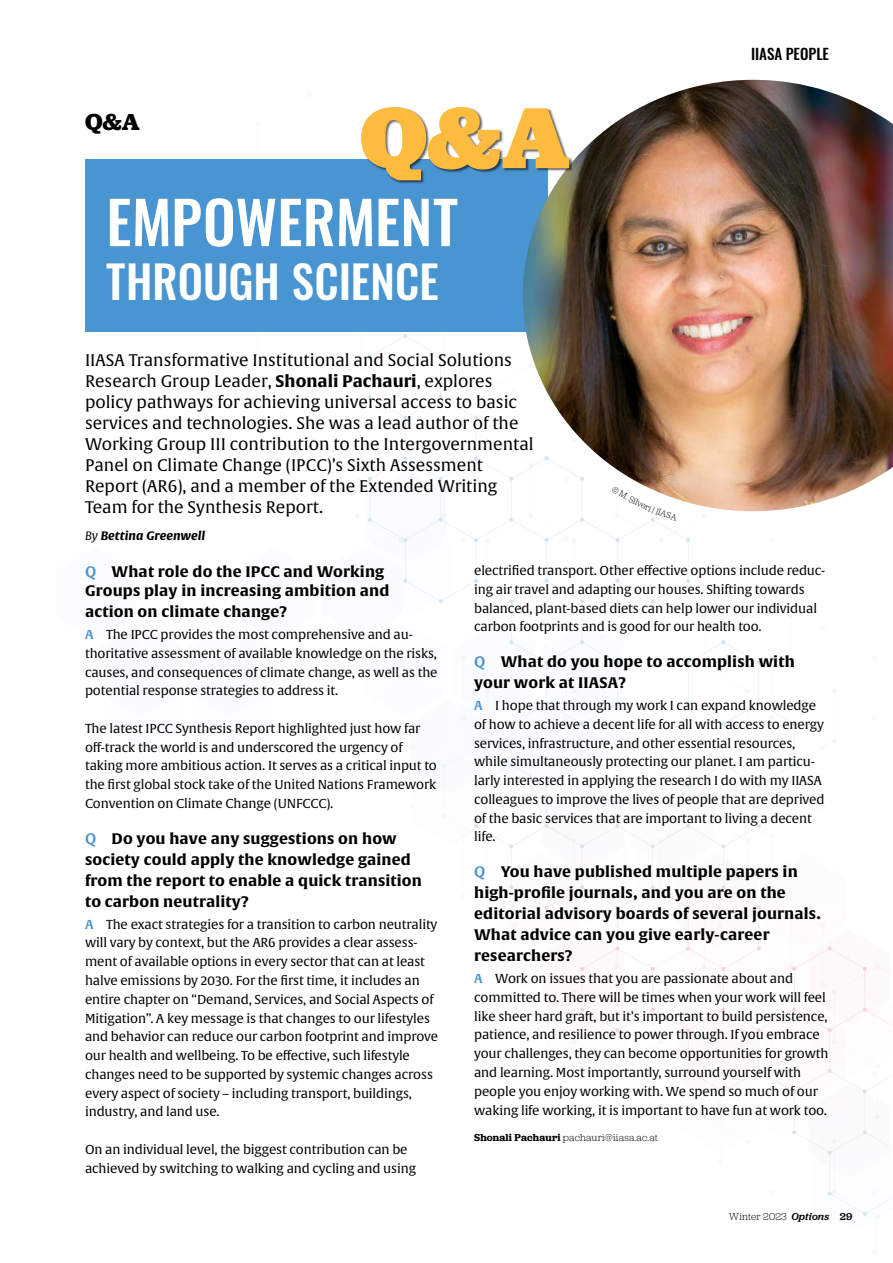
<style>
.page{position:relative;width:893px;height:1263px;background:#fff}
.page>*{position:absolute;margin:0;border:0;box-sizing:border-box;transform-origin:0 0}
.t1{font:900 90px "Jubilat";color:#fdbb40}
.t2{font:500 58.5px "Oswald";letter-spacing:.005em;color:#fff}
.t3{font:500 45px "Oswald";color:#fff}
.t4{font:700 24px "Jubilat";color:#000}
.t5{font:16.5px/21px "Alverata";color:#000}
.t6{font:700 15px/21px "Alverata";letter-spacing:.01em;color:#000}
.t7{font:500 15px "Oswald";letter-spacing:-.005em;color:#000}
.t8{font:12.75px/18.8px "Alverata";letter-spacing:-.01em;color:#000}
.t9{font:italic 700 12px "Alverata";color:#000}
.t10{font:300 10.5px "Jubilat";letter-spacing:.01em;color:#000}
.s1{font-weight:700}
.s2{font-weight:400}
.s3{font-family:"Alverata Sb";font-weight:400;color:#4995d1}
.s4{font-family:"Alverata Sb";color:#4995d1}
.s5{font-weight:600}
.s6{font-weight:500;font-style:italic}
.s7{font-weight:500}
</style>
<div class="page">
<svg style="left:368px;top:336px;width:126px;height:133px"></svg>
<div style="left:85px;top:159px;width:463px;height:173px;background:#4995d1"></div>
<img style="left:523px;top:80px;width:370px;height:389px">
<div style="left:361px;top:106px;width:211px;height:78px;background:#000;opacity:.6"></div>
<svg style="left:355px;top:469px;width:538px;height:750px"></svg>
<h3 class="t4" style="left:85px;top:106px;width:56px">Q&amp;A</h3>
<h1 class="t1" style="left:360px;top:79px;width:211px">Q&amp;A</h1>
<h2 class="t2" style="left:106px;top:170px;width:353px">EMPOWERMENT</h2>
<h3 class="t3" style="left:106px;top:242px;width:334px">THROUGH SCIENCE</h3>
<p class="t5" style="left:85px;top:350px;width:450px">IIASA Transformative Institutional and Social Solutions Research Group Leader, <span class="s1">Shonali Pachauri</span>, explores policy pathways for achieving universal access to basic services and technologies. She was a lead author of the Working Group III contribution to the Intergovernmental Panel on Climate Change (IPCC)’s Sixth Assessment Report (AR6), and a member of the Extended Writing Team for the Synthesis Report.</p>
<p class="t9" style="left:85px;top:528px;width:122px"><span class="s2">By</span> Bettina Greenwell</p>
<p class="t7" style="left:751px;top:41px;width:80px">IIASA PEOPLE</p>
<p class="t6" style="left:85px;top:562px;width:306px;line-height:19.5px"><span class="s3">Q</span> What role do the IPCC and Working<br>Groups play in increasing ambition and</p>
<p class="t6" style="left:85px;top:602px;width:204px">action on climate change?</p>
<p class="t8" style="left:85px;top:626px;width:354px"><span class="s4">A</span> The IPCC provides the most comprehensive and au&shy;thoritative assessment of available knowledge on the risks, causes, and consequences of climate change, as well as the potential response strategies to address it.</p>
<p class="t8" style="left:85px;top:719px;width:353px">The latest IPCC Synthesis Report highlighted just how far off-track the world is and underscored the urgency of taking more ambitious action. It serves as a critical input to the first global stock take of the United Nations Framework Convention on Climate Change (UNFCCC).</p>
<p class="t6" style="left:85px;top:828px;width:338px"><span class="s3">Q</span> Do you have any suggestions on how society could apply the knowledge gained from the report to enable a quick transition to carbon neutrality?</p>
<p class="t8" style="left:85px;top:915px;width:355px"><span class="s4">A</span> The exact strategies for a transition to carbon neutrality will vary by context, but the AR6 provides a clear assess&shy;ment of available options in every sector that can at least halve emissions by 2030. For the first time, it includes an entire chapter on “Demand, Services, and Social Aspects of Mitigation”. A key message is that changes to our lifestyles and behavior can reduce our carbon footprint and improve our health and wellbeing. To be effective, such lifestyle changes need to be supported by systemic changes across every aspect of society – including transport, buildings, industry, and land use.</p>
<p class="t8" style="left:85px;top:1140px;width:332px">On an individual level, the biggest contribution can be achieved by switching to walking and cycling and using</p>
<p class="t8" style="left:474px;top:562px;width:353px">electrified transport. Other effective options include reduc&shy;ing air travel and adapting our houses. Shifting towards balanced, plant-based diets can help lower our individual carbon footprints and is good for our health too.</p>
<p class="t6" style="left:474px;top:652px;width:322px"><span class="s3">Q</span> What do you hope to accomplish with your work at IIASA?</p>
<p class="t8" style="left:474px;top:697px;width:352px"><span class="s4">A</span> I hope that through my work I can expand knowledge of how to achieve a decent life for all with access to energy services, infrastructure, and other essential resources, while simultaneously protecting our planet. I am particu&shy;larly interested in applying the research I do with my IIASA colleagues to improve the lives of people that are deprived of the basic services that are important to living a decent life.</p>
<p class="t6" style="left:474px;top:862px;width:348px"><span class="s3">Q</span> You have published multiple papers in high-profile journals, and you are on the editorial advisory boards of several journals.<br>What advice can you give early-career researchers?</p>
<p class="t8" style="left:474px;top:970px;width:356px"><span class="s4">A</span> Work on issues that you are passionate about and committed to. There will be times when your work will feel like sheer hard graft, but it’s important to build persistence, patience, and resilience to power through. If you embrace your challenges, they can become opportunities for growth and learning. Most importantly, surround yourself with people you enjoy working with. We spend so much of our waking life working, it is important to have fun at work too.</p>
<p class="t10" style="left:474px;top:1131px;width:185px"><span class="s5">Shonali Pachauri</span> pachauri@iiasa.ac.at</p>
<p class="t10" style="left:729px;top:1210px;width:125px">Winter 2023 <span class="s6">Options</span> <span class="s7">29</span></p>
</div>
